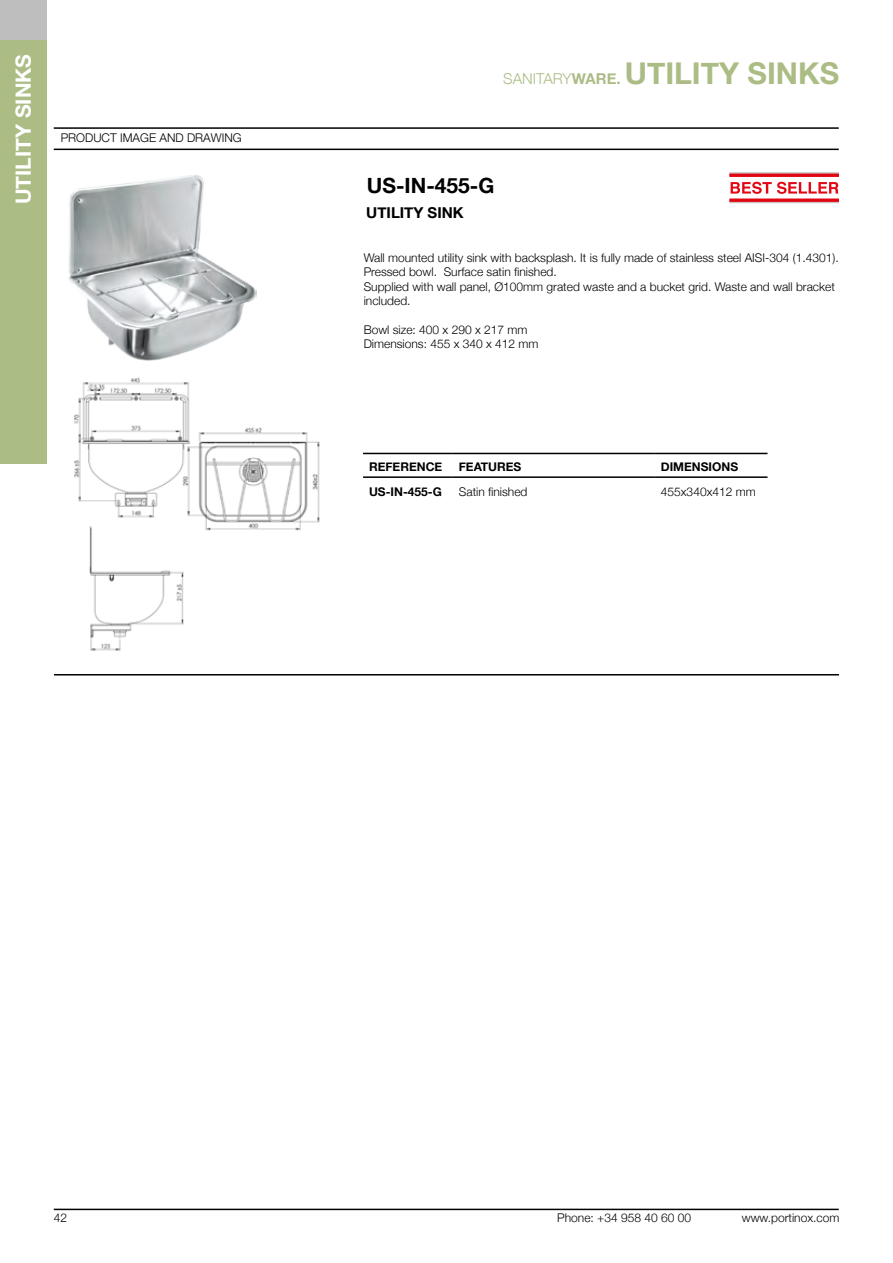
<style>
.page{position:relative;width:893px;height:1263px;background:#fff}
.page>*{position:absolute;margin:0;border:0;box-sizing:border-box;transform-origin:0 0}
.t1{font:700 30px "Helvetica Neue";color:#abbc85}
.t2{font:700 21px "Helvetica Neue";color:#fff}
.t3{font:700 21px "Helvetica Neue";color:#000}
.t4{font:700 15px "Helvetica Neue";color:#000}
.t5{font:300 12px/14.4px "Helvetica Neue";color:#000}
.t6{font:700 12px "Helvetica Neue";color:#000}
.s1{font-weight:300;font-size:15px}
.s2{font-size:15px}
</style>
<div class="page">
<hr style="left:54px;top:127px;width:785px;height:2px;background:#000">
<hr style="left:54px;top:149px;width:785px;height:1px;background:#000">
<hr style="left:54px;top:1209px;width:785px;height:1px;background:#000">
<div style="left:0;top:0;width:47px;height:40px;background:#bebebe"></div>
<hr style="left:54px;top:674px;width:785px;height:1px;background:#000">
<div style="left:0;top:41px;width:47px;height:422px;background:#abbc85"></div>
<img style="left:68px;top:175px;width:188px;height:186px">
<hr style="left:363px;top:476px;width:90px;height:2px;background:#000">
<hr style="left:453px;top:476px;width:202px;height:2px;background:#000">
<hr style="left:655px;top:476px;width:112px;height:2px;background:#000">
<hr style="left:363px;top:453px;width:90px;height:1px;background:#000">
<hr style="left:453px;top:453px;width:202px;height:1px;background:#000">
<hr style="left:655px;top:453px;width:112px;height:1px;background:#000">
<img style="left:74px;top:377px;width:246px;height:274px">
<svg style="left:729px;top:172px;width:110px;height:2px"></svg>
<hr style="left:729px;top:200px;width:110px;height:3px;background:#c6c6c6">
<hr style="left:729px;top:174px;width:110px;height:3px;background:#e30613">
<svg style="left:729px;top:198px;width:110px;height:4px"></svg>
<svg style="left:731px;top:182px;width:107px;height:12px"></svg>
<h2 class="t2" style="left:10px;top:204px;width:152px;rotate:-90deg">UTILITY SINKS</h2>
<p class="t5" style="left:61px;top:130px;width:182px">PRODUCT IMAGE AND DRAWING</p>
<h1 class="t1" style="left:503px;top:55px;width:337px"><span class="s1">SANITARY</span><span class="s2">WARE.</span> UTILITY SINKS</h1>
<h2 class="t3" style="left:367px;top:172px;width:129px">US-IN-455-G</h2>
<p class="t4" style="left:366px;top:204px;width:99px">UTILITY SINK</p>
<p class="t5" style="left:364px;top:250px;width:476px">Wall mounted utility sink with backsplash. It is fully made of stainless steel AISI-304 (1.4301).<br>Pressed bowl. Surface satin finished.<br>Supplied with wall panel, Ø100mm grated waste and a bucket grid. Waste and wall bracket included.</p>
<p class="t5" style="left:364px;top:322px;width:176px">Bowl size: 400 x 290 x 217 mm<br>Dimensions: 455 x 340 x 412 mm</p>
<p class="t6" style="left:369px;top:459px;width:75px">REFERENCE</p>
<p class="t6" style="left:459px;top:459px;width:64px">FEATURES</p>
<p class="t6" style="left:661px;top:459px;width:79px">DIMENSIONS</p>
<p class="t6" style="left:369px;top:484px;width:74px">US-IN-455-G</p>
<p class="t5" style="left:459px;top:484px;width:70px">Satin finished</p>
<p class="t5" style="left:661px;top:484px;width:96px">455x340x412 mm</p>
<p class="t5" style="left:54px;top:1210px;width:15px">42</p>
<p class="t5" style="left:557px;top:1210px;width:135px">Phone: +34 958 40 60 00</p>
<p class="t5" style="left:742px;top:1210px;width:99px">www.portinox.com</p>
</div>
